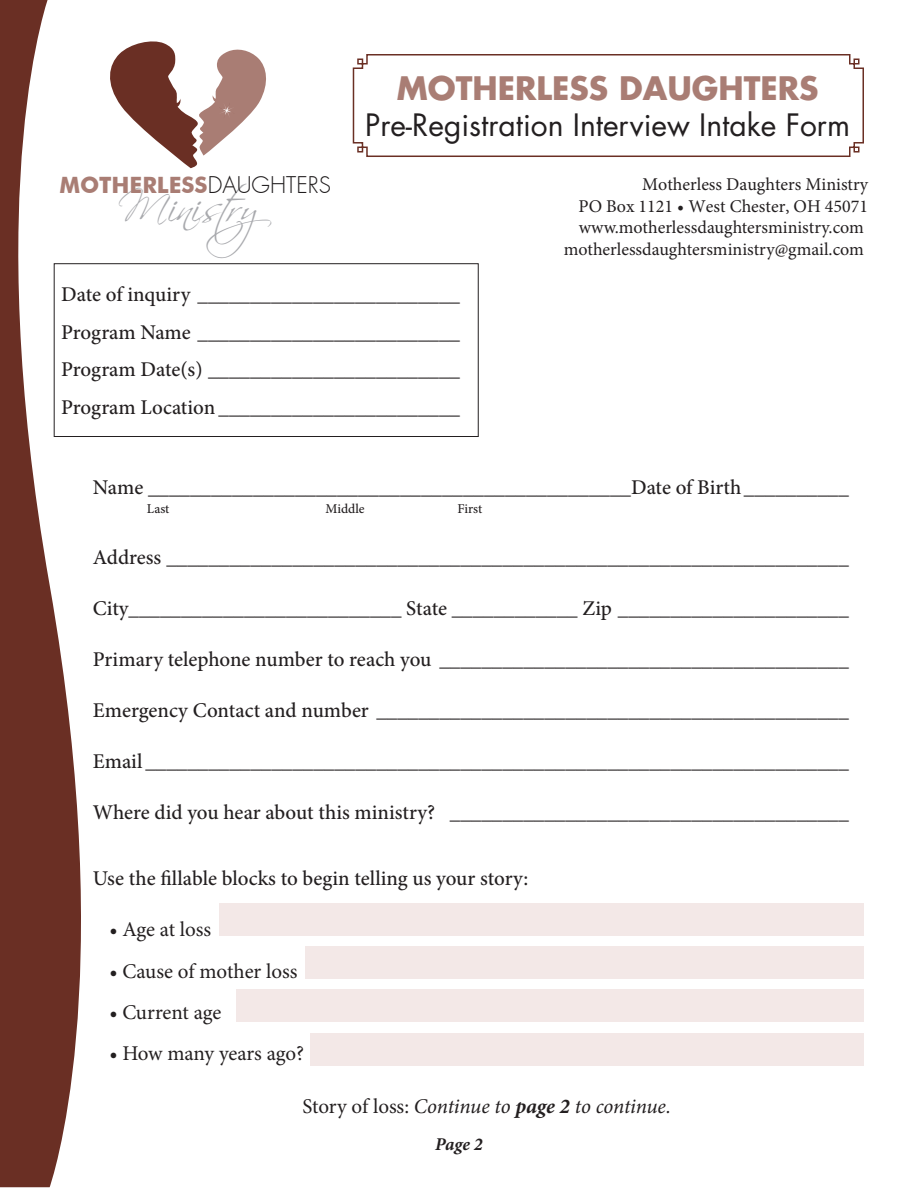
<style>
.page{position:relative;width:918px;height:1188px;background:#fff}
.page>*{position:absolute;margin:0;border:0;box-sizing:border-box;transform-origin:0 0}
.t1{font:42.15px "Scriptina";letter-spacing:-.02em;color:#a8a9ad}
.t2{font:700 31.5px "Futura";color:#a97d74}
.t3{font:30px "Futura";color:#231f20}
.t4{font:700 22.5px "Futura BT";color:#a97d74}
.t5{font:500 21px "Minion Pro";letter-spacing:-.005em;color:#231f20}
.t6{font:21px "Minion Pro";letter-spacing:-.005em;color:#231f20}
.t7{font:italic 21px "Minion Pro";letter-spacing:-.01em;color:#231f20}
.t8{font:18px/21.6px "Minion Pro";color:#231f20;text-align:right}
.t9{font:italic 700 18px "Minion Pro";color:#231f20}
.t10{font:500 13.5px "Minion Pro";color:#231f20}
.s1{font-family:"Futura";font-weight:300;color:#201d1e}
.s2{font-style:normal}
.s3{font-weight:700}
</style>
<div class="page">
<svg style="left:120px;top:41px;width:146px;height:127px"></svg>
<svg style="left:352px;top:54px;width:512px;height:103px"></svg>
<svg style="left:0;top:0;width:120px;height:1187px"></svg>
<div style="left:219px;top:903px;width:645px;height:33px;background:#f3e8e7"></div>
<div style="left:306px;top:947px;width:558px;height:32px;background:#f3e8e7"></div>
<div style="left:237px;top:990px;width:627px;height:32px;background:#f3e8e7"></div>
<div style="left:310px;top:1033px;width:554px;height:32px;background:#f3e8e7"></div>
<div style="left:54px;top:264px;width:424px;height:173px;border:1px solid #231f20"></div>
<p class="t2" style="left:397px;top:67px;width:423px">MOTHERLESS DAUGHTERS</p>
<p class="t3" style="left:365px;top:106px;width:486px">Pre-Registration Interview Intake Form</p>
<p class="t8" style="left:564px;top:174px;width:306px">Motherless Daughters Ministry<br>PO Box 1121 • West Chester, OH 45071 www.motherlessdaughtersministry.com motherlessdaughtersministry@gmail.com</p>
<p class="t5" style="left:61px;top:281px;width:400px">Date of inquiry _________________________</p>
<p class="t5" style="left:61px;top:318px;width:400px">Program Name _________________________</p>
<p class="t5" style="left:61px;top:356px;width:400px">Program Date(s) ________________________</p>
<p class="t5" style="left:61px;top:393px;width:400px">Program Location _______________________</p>
<p class="t4" style="left:60px;top:171px;width:273px">MOTHERLESS<span class="s1">DAUGHTERS</span></p>
<p class="t1" style="left:118px;top:182px;width:188px">Ministry</p>
<p class="t5" style="left:93px;top:473px;width:757px">Name ______________________________________________Date of Birth__________</p>
<p class="t10" style="left:147px;top:500px;width:24px">Last</p>
<p class="t10" style="left:325px;top:500px;width:41px">Middle</p>
<p class="t10" style="left:457px;top:500px;width:27px">First</p>
<p class="t5" style="left:93px;top:544px;width:757px">Address _________________________________________________________________</p>
<p class="t5" style="left:93px;top:595px;width:757px">City__________________________ State ____________ Zip ______________________</p>
<p class="t5" style="left:93px;top:646px;width:757px">Primary telephone number to reach you _______________________________________</p>
<p class="t5" style="left:93px;top:697px;width:757px">Emergency Contact and number _____________________________________________</p>
<p class="t5" style="left:93px;top:748px;width:757px">Email ___________________________________________________________________</p>
<p class="t5" style="left:93px;top:799px;width:757px">Where did you hear about this ministry? ______________________________________</p>
<p class="t5" style="left:93px;top:865px;width:437px">Use the fillable blocks to begin telling us your story:</p>
<p class="t6" style="left:109px;top:916px;width:103px">• Age at loss</p>
<p class="t6" style="left:109px;top:957px;width:190px">• Cause of mother loss</p>
<p class="t6" style="left:109px;top:998px;width:114px">• Current age</p>
<p class="t6" style="left:109px;top:1039px;width:196px">• How many years ago?</p>
<p class="t7" style="left:302px;top:1092px;width:370px"><span class="s2">Story of loss:</span> Continue to <span class="s3">page 2</span> to continue.</p>
<p class="t9" style="left:435px;top:1132px;width:49px">Page 2</p>
</div>
